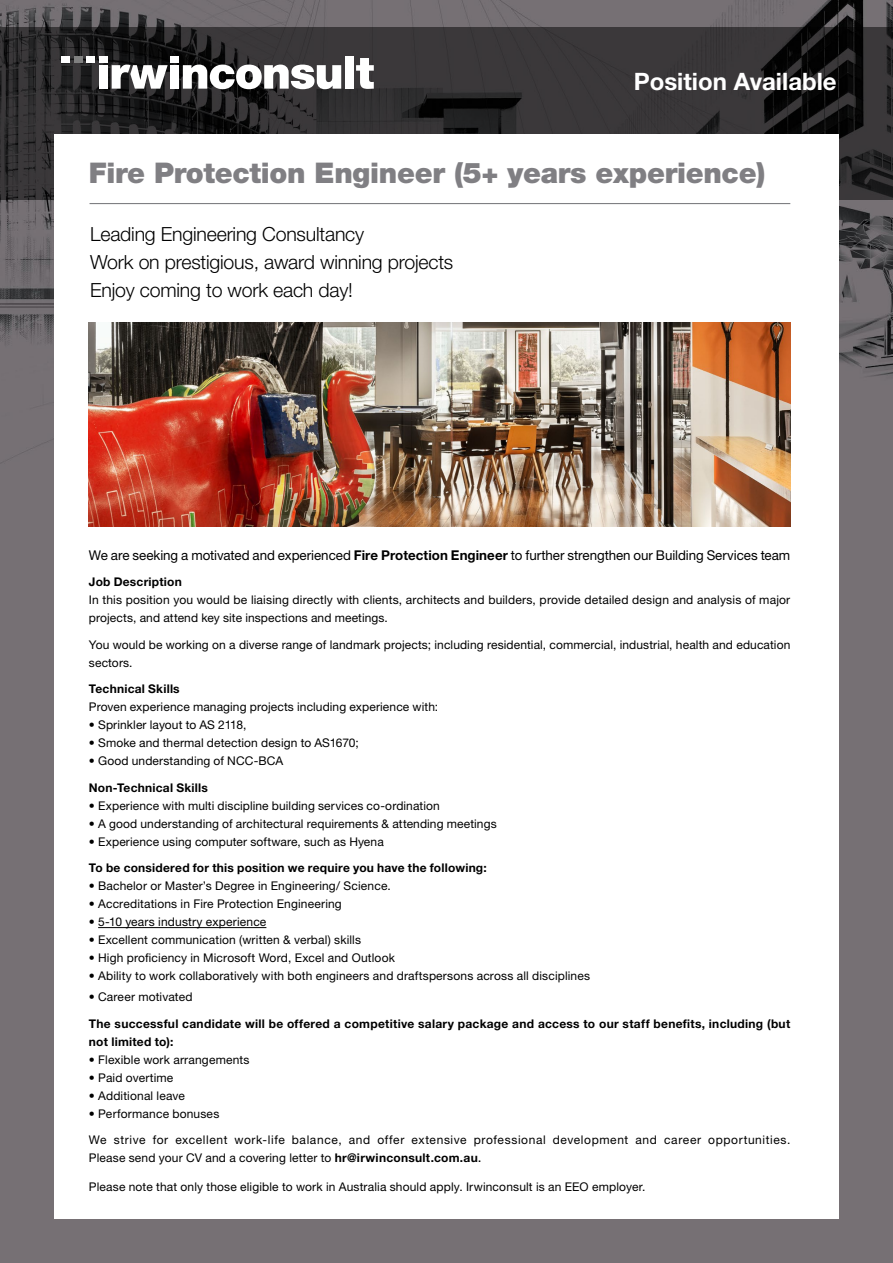
<style>
.page{position:relative;width:893px;height:1263px;background:#767074}
.page>*{position:absolute;margin:0;border:0;box-sizing:border-box;transform-origin:0 0}
.t1{font:900 28.5px "Helvetica Neue LT Std";letter-spacing:-.01em;color:#807f83}
.t2{font:700 24px "Helvetica Neue LT Std";color:#fff}
.t3{font:300 19.5px/27.6px "Helvetica Neue LT Std";letter-spacing:-.01em;color:#000}
.t4{font:13.5px "Helvetica Neue LT Std";letter-spacing:-.005em;color:#000}
.t5{font:12px/18px "Helvetica Neue LT Std";letter-spacing:.01em;color:#000}
.t6{font:700 12px/18px "Helvetica Neue LT Std";letter-spacing:.02em;color:#000}
.t7{font:12px/18px "Helvetica Neue LT Std";letter-spacing:.05em;color:#000}
.s1{font-weight:700}
.s2{font-size:13.5px}
</style>
<div class="page">
<img style="left:0;top:0;width:893px;height:463px">
<svg style="left:0;top:27px;width:893px;height:172px;background:#2d2b2d"></svg>
<div style="left:54px;top:134px;width:785px;height:1084px;background:#fff"></div>
<div style="left:170px;top:56px;width:9px;height:7px;background:#fff"></div>
<div style="left:99px;top:65px;width:9px;height:24px;background:#fff"></div>
<div style="left:170px;top:65px;width:9px;height:24px;background:#fff"></div>
<svg style="left:183px;top:65px;width:158px;height:24px;background:#b8b7b8"></svg>
<div style="left:345px;top:56px;width:9px;height:33px;background:#fff"></div>
<svg style="left:356px;top:58px;width:18px;height:31px"></svg>
<div style="left:99px;top:56px;width:9px;height:7px;background:#fff"></div>
<div style="left:86px;top:56px;width:9px;height:7px;background:#fff"></div>
<div style="left:61px;top:56px;width:9px;height:7px;background:#fff"></div>
<svg style="left:112px;top:65px;width:56px;height:24px"></svg>
<img style="left:89px;top:322px;width:701px;height:204px">
<hr style="left:98px;top:927px;width:168px;height:1px;background:#000">
<hr style="left:90px;top:203px;width:700px;height:1px;background:#7f8083">
<h2 class="t2" style="left:634px;top:67px;width:205px">Position Available</h2>
<h1 class="t1" style="left:89px;top:156px;width:678px">Fire Protection Engineer (5+ years experience)</h1>
<h3 class="t3" style="left:90px;top:220px;width:365px">Leading Engineering Consultancy<br>Work on prestigious, award winning projects<br>Enjoy coming to work each day!</h3>
<p class="t4" style="left:89px;top:547px;width:703px">We are seeking a motivated and experienced <span class="s1">Fire Protection Engineer</span> to further strengthen our Building Services team</p>
<p class="t6" style="left:89px;top:573px;width:94px">Job Description</p>
<p class="t5" style="left:89px;top:591px;width:703px">In this position you would be liaising directly with clients, architects and builders, provide detailed design and analysis of major projects, and attend key site inspections and meetings.</p>
<p class="t5" style="left:89px;top:635px;width:703px">You would be working on a diverse range of landmark projects; including residential, commercial, industrial, health and education sectors.</p>
<p class="t6" style="left:89px;top:680px;width:92px">Technical Skills</p>
<p class="t5" style="left:89px;top:698px;width:351px">Proven experience managing projects including experience with:</p>
<p class="t5" style="left:89px;top:716px;width:159px">• Sprinkler layout to AS 2118,</p>
<p class="t5" style="left:89px;top:734px;width:271px">• Smoke and thermal detection design to AS1670;</p>
<p class="t5" style="left:89px;top:752px;width:196px">• Good understanding of NCC-BCA</p>
<p class="t6" style="left:89px;top:778px;width:120px">Non-Technical Skills</p>
<p class="t5" style="left:89px;top:796px;width:352px">• Experience with multi discipline building services co-ordination</p>
<p class="t5" style="left:89px;top:814px;width:409px">• A good understanding of architectural requirements &amp; attending meetings</p>
<p class="t5" style="left:89px;top:832px;width:296px">• Experience using computer software, such as Hyena</p>
<p class="t6" style="left:89px;top:859px;width:399px">To be considered for this position we require you have the following:</p>
<p class="t5" style="left:89px;top:877px;width:303px">• Bachelor or Master’s Degree in Engineering/ Science.</p>
<p class="t5" style="left:89px;top:895px;width:254px">• Accreditations in Fire Protection Engineering</p>
<p class="t5" style="left:89px;top:913px;width:179px">• 5-10 years industry experience</p>
<p class="t5" style="left:89px;top:931px;width:274px">• Excellent communication (written &amp; verbal) skills</p>
<p class="t5" style="left:89px;top:949px;width:307px">• High proficiency in Microsoft Word, Excel and Outlook</p>
<p class="t5" style="left:89px;top:967px;width:503px">• Ability to work collaboratively with both engineers and draftspersons across all disciplines</p>
<p class="t5" style="left:89px;top:988px;width:105px">• Career motivated</p>
<p class="t6" style="left:89px;top:1014px;width:703px">The successful candidate will be offered a competitive salary package and access to our staff benefits, including (but not limited to):</p>
<p class="t5" style="left:89px;top:1050px;width:162px">• Flexible work arrangements</p>
<p class="t5" style="left:89px;top:1068px;width:86px">• Paid overtime</p>
<p class="t5" style="left:89px;top:1086px;width:98px">• Additional leave</p>
<p class="t5" style="left:89px;top:1104px;width:132px">• Performance bonuses</p>
<p class="t7" style="left:89px;top:1131px;width:703px">We strive for excellent work-life balance, and offer extensive professional development and career opportunities.<br>Please send your CV and a covering letter to <span class="s1">hr@irwinconsult.com.au</span><span class="s2">.</span></p>
<p class="t5" style="left:89px;top:1177px;width:558px">Please note that only those eligible to work in Australia should apply. Irwinconsult is an EEO employer.</p>
</div>
